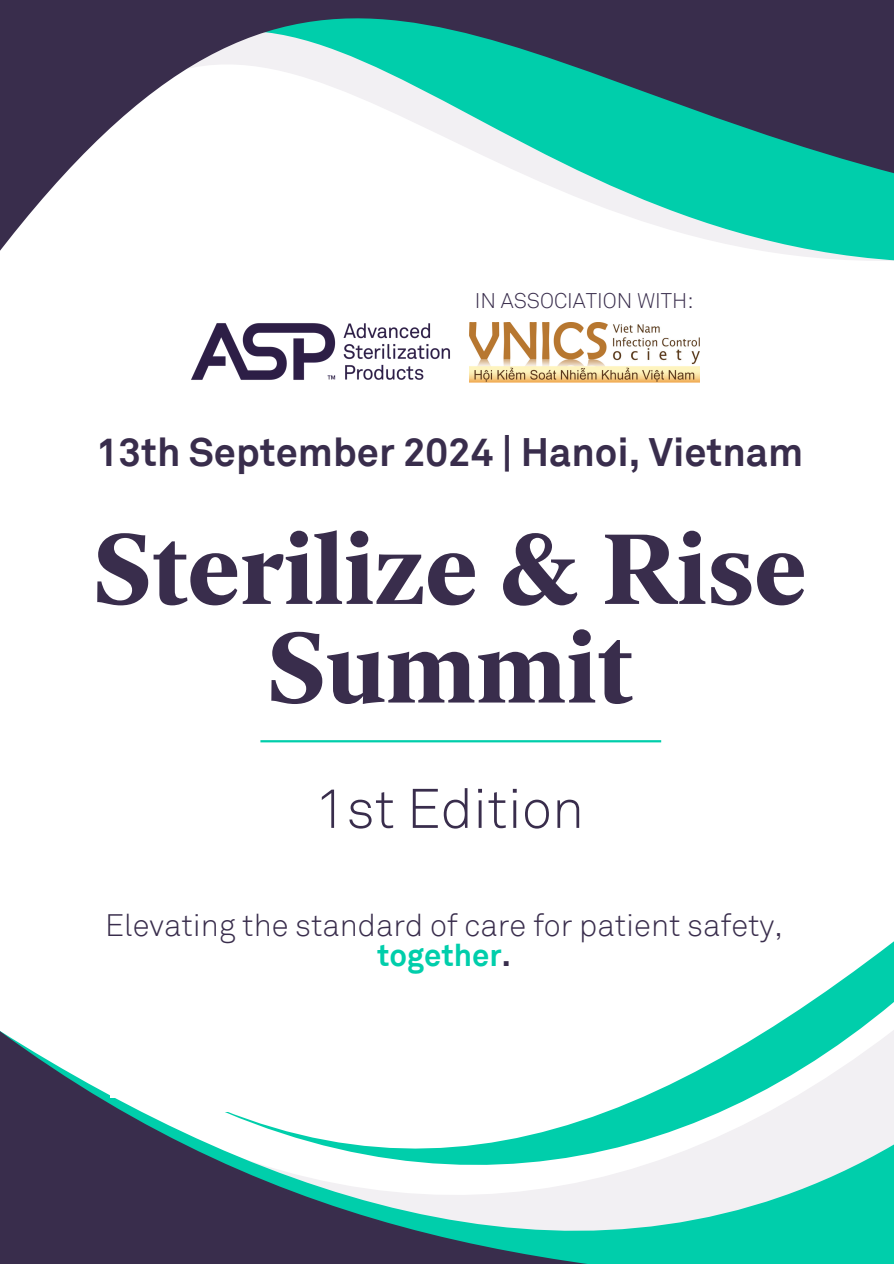
<style>
.page{position:relative;width:894px;height:1264px;background:#fff}
.page>*{position:absolute;margin:0;border:0;box-sizing:border-box;transform-origin:0 0}
.t1{font:700 98.85px/98.6px "INDEPENDENT Text";color:#392d4c;text-align:center}
.t2{font:300 55.05px "Akkurat";color:#392d4c}
.t3{font:700 39.6px "Akkurat";color:#392d4c}
.t4{font:300 31.05px/29.7px "Akkurat";color:#392d4c;text-align:center}
.t5{font:300 21.15px "Akkurat";color:#392d4c}
.s1{font-weight:700;color:#00ceab}
.s2{font-weight:700}
</style>
<div class="page">
<svg style="left:0;top:0;width:893px;height:261px"></svg>
<svg style="left:0;top:1031px;width:893px;height:232px;background:#29646d"></svg>
<svg style="left:56px;top:942px;width:837px;height:290px"></svg>
<div style="left:110px;top:1055px;width:377px;height:42px;background:#fff"></div>
<div style="left:179px;top:1096px;width:174px;height:15px;background:#fff"></div>
<div style="left:42px;top:1007px;width:371px;height:48px;background:#fff"></div>
<hr style="left:260px;top:740px;width:401px;height:2px;background:#00ceab">
<img style="left:191px;top:323px;width:259px;height:57px">
<img style="left:469px;top:323px;width:230px;height:59px">
<h2 class="t5" style="left:475px;top:287px;width:220px">IN ASSOCIATION WITH:</h2>
<p class="t3" style="left:96px;top:427px;width:708px">13th September 2024 | Hanoi, Vietnam</p>
<p class="t1" style="left:92px;top:520px;width:715px">Sterilize &amp; Rise<br>Summit</p>
<p class="t2" style="left:315px;top:774px;width:270px">1st Edition</p>
<p class="t4" style="left:105px;top:909px;width:679px">Elevating the standard of care for patient safety, <span class="s1">together</span><span class="s2">.</span></p>
</div>
